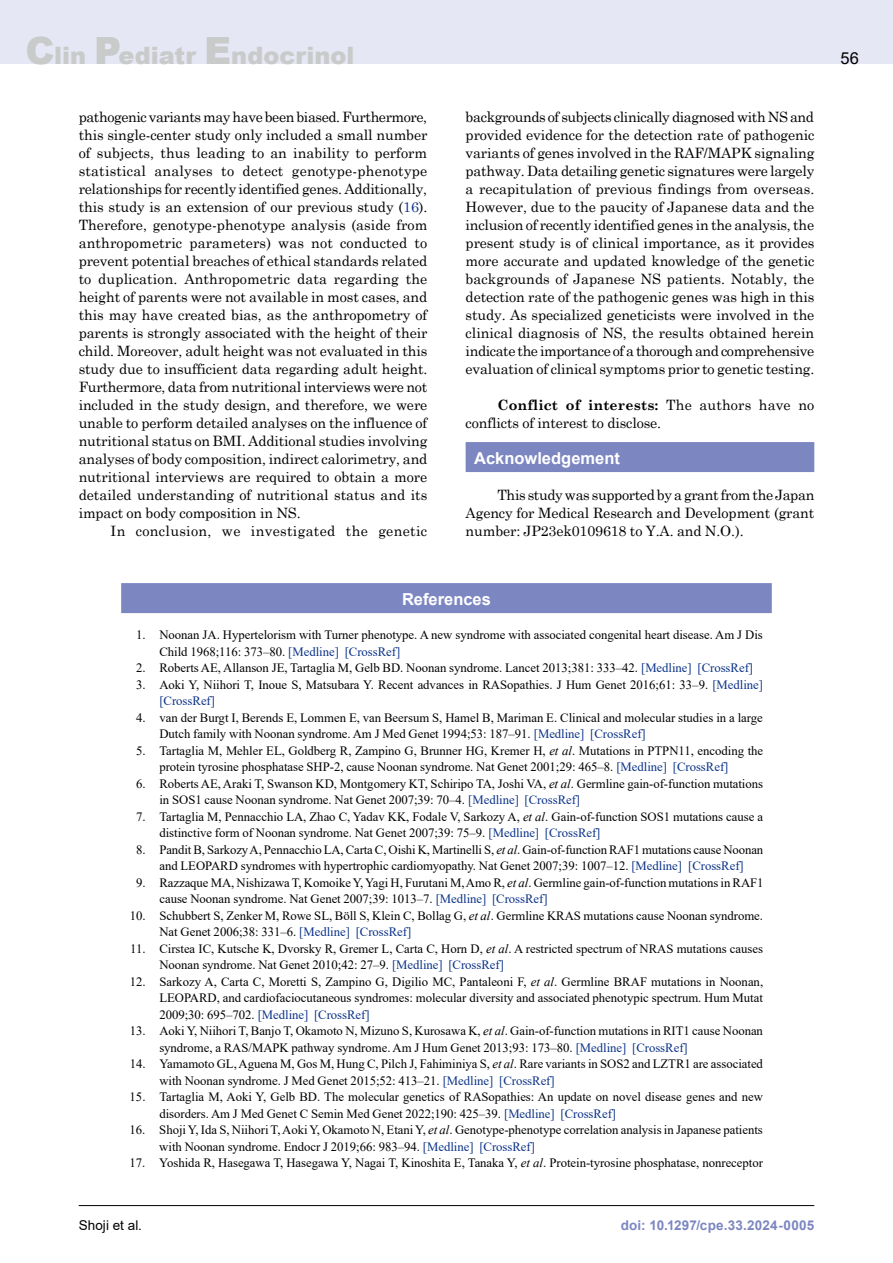
<style>
.page{position:relative;width:893px;height:1263px;background:#fff}
.page>*{position:absolute;margin:0;border:0;box-sizing:border-box;transform-origin:0 0}
.t1{font:900 24px "Arial";color:#c9caca}
.t2{font:700 16.5px "Arial";color:#fff}
.t3{font:16.5px "Arial";color:#000}
.t4{font:14.25px/18px "Century Schoolbook";letter-spacing:-.01em;color:#000;text-align:justify}
.t5{font:14.25px "Century Schoolbook";letter-spacing:.02em;color:#000}
.t6{font:700 13.5px "Arial";letter-spacing:.015em;color:#7c86c1}
.t7{font:13.5px "Arial";letter-spacing:.005em;color:#000}
.t8{font:12.75px/16.5px "Times New Roman";letter-spacing:-.005em;color:#000}
.s1{font-size:37.5px}
.s2{color:#0c3388}
.s3{font-weight:700}
.s4{font-style:italic}
</style>
<div class="page">
<div style="left:0;top:0;width:893px;height:64px;background:#e6e7f4"></div>
<hr style="left:79px;top:1205px;width:735px;height:1px;background:#000">
<div style="left:466px;top:442px;width:348px;height:30px;background:#7c86c1"></div>
<div style="left:121px;top:583px;width:651px;height:30px;background:#7c86c1"></div>
<h1 class="t1" style="left:26px;top:38px;width:330px"><span class="s1">C</span>lin <span class="s1">P</span>ediatr <span class="s1">E</span>ndocrinol</h1>
<p class="t4" style="left:79px;top:106px;width:350px">pathogenic variants may have been biased. Furthermore, this single-center study only included a small number of subjects, thus leading to an inability to perform statistical analyses to detect genotype-phenotype relationships for recently identified genes. Additionally, this study is an extension of our previous study (<span class="s2">16</span>).<br>Therefore, genotype-phenotype analysis (aside from anthropometric parameters) was not conducted to prevent potential breaches of ethical standards related to duplication. Anthropometric data regarding the height of parents were not available in most cases, and this may have created bias, as the anthropometry of parents is strongly associated with the height of their child. Moreover, adult height was not evaluated in this study due to insufficient data regarding adult height.<br>Furthermore, data from nutritional interviews were not included in the study design, and therefore, we were unable to perform detailed analyses on the influence of nutritional status on BMI. Additional studies involving analyses of body composition, indirect calorimetry, and nutritional interviews are required to obtain a more detailed understanding of nutritional status and its impact on body composition in NS.</p>
<p class="t5" style="left:111px;top:518px;width:318px">In conclusion, we investigated the genetic</p>
<p class="t4" style="left:466px;top:106px;width:350px">backgrounds of subjects clinically diagnosed with NS and provided evidence for the detection rate of pathogenic variants of genes involved in the RAF/MAPK signaling pathway. Data detailing genetic signatures were largely a recapitulation of previous findings from overseas.<br>However, due to the paucity of Japanese data and the inclusion of recently identified genes in the analysis, the present study is of clinical importance, as it provides more accurate and updated knowledge of the genetic backgrounds of Japanese NS patients. Notably, the detection rate of the pathogenic genes was high in this study. As specialized geneticists were involved in the clinical diagnosis of NS, the results obtained herein indicate the importance of a thorough and comprehensive evaluation of clinical symptoms prior to genetic testing.</p>
<p class="t4" style="left:466px;top:394px;width:350px;text-indent:32px"><span class="s3">Conflict of interests:</span> The authors have no conflicts of interest to disclose.</p>
<p class="t2" style="left:474px;top:446px;width:147px">Acknowledgement</p>
<p class="t4" style="left:466px;top:484px;width:350px;text-indent:32px">This study was supported by a grant from the Japan Agency for Medical Research and Development (grant number: JP23ek0109618 to Y.A. and N.O.).</p>
<p class="t2" style="left:402px;top:587px;width:90px">References</p>
<p class="t8" style="left:159px;top:626px;width:605px;text-indent:-23px">1. Noonan JA. Hypertelorism with Turner phenotype. A new syndrome with associated congenital heart disease. Am J Dis<br>Child 1968;116: 373–80. <span class="s2">[Medline] [CrossRef]</span></p>
<p class="t8" style="left:136px;top:659px;width:618px">2. Roberts AE, Allanson JE, Tartaglia M, Gelb BD. Noonan syndrome. Lancet 2013;381: 333–42. <span class="s2">[Medline] [CrossRef]</span></p>
<p class="t8" style="left:159px;top:676px;width:605px;text-indent:-23px">3. Aoki Y, Niihori T, Inoue S, Matsubara Y. Recent advances in RASopathies. J Hum Genet 2016;61: 33–9. <span class="s2">[Medline] [CrossRef]</span></p>
<p class="t8" style="left:159px;top:709px;width:605px;text-indent:-23px">4. van der Burgt I, Berends E, Lommen E, van Beersum S, Hamel B, Mariman E. Clinical and molecular studies in a large<br>Dutch family with Noonan syndrome. Am J Med Genet 1994;53: 187–91. <span class="s2">[Medline] [CrossRef]</span></p>
<p class="t8" style="left:159px;top:742px;width:605px;text-indent:-23px">5. Tartaglia M, Mehler EL, Goldberg R, Zampino G, Brunner HG, Kremer H, <span class="s4">et al</span>. Mutations in PTPN11, encoding the protein tyrosine phosphatase SHP-2, cause Noonan syndrome. Nat Genet 2001;29: 465–8. <span class="s2">[Medline] [CrossRef]</span></p>
<p class="t8" style="left:159px;top:775px;width:605px;text-indent:-23px">6. Roberts AE, Araki T, Swanson KD, Montgomery KT, Schiripo TA, Joshi VA, <span class="s4">et al</span>. Germline gain-of-function mutations in SOS1 cause Noonan syndrome. Nat Genet 2007;39: 70–4. <span class="s2">[Medline] [CrossRef]</span></p>
<p class="t8" style="left:159px;top:808px;width:605px;text-indent:-23px">7. Tartaglia M, Pennacchio LA, Zhao C, Yadav KK, Fodale V, Sarkozy A, <span class="s4">et al</span>. Gain-of-function SOS1 mutations cause a distinctive form of Noonan syndrome. Nat Genet 2007;39: 75–9. <span class="s2">[Medline] [CrossRef]</span></p>
<p class="t8" style="left:136px;top:841px;width:629px;text-align:center">8. Pandit B, Sarkozy A, Pennacchio LA, Carta C, Oishi K, Martinelli S, <span class="s4">et al</span>. Gain-of-function RAF1 mutations cause Noonan and LEOPARD syndromes with hypertrophic cardiomyopathy. Nat Genet 2007;39: 1007–12. <span class="s2">[Medline] [CrossRef]</span></p>
<p class="t8" style="left:159px;top:874px;width:606px;text-indent:-23px">9. Razzaque MA, Nishizawa T, Komoike Y, Yagi H, Furutani M, Amo R, <span class="s4">et al</span>. Germline gain-of-function mutations in RAF1 cause Noonan syndrome. Nat Genet 2007;39: 1013–7. <span class="s2">[Medline] [CrossRef]</span></p>
<p class="t8" style="left:159px;top:907px;width:605px;text-indent:-30px">10. Schubbert S, Zenker M, Rowe SL, Böll S, Klein C, Bollag G, <span class="s4">et al</span>. Germline KRAS mutations cause Noonan syndrome.<br>Nat Genet 2006;38: 331–6. <span class="s2">[Medline] [CrossRef]</span></p>
<p class="t8" style="left:159px;top:940px;width:605px;text-indent:-29px">11. Cirstea IC, Kutsche K, Dvorsky R, Gremer L, Carta C, Horn D, <span class="s4">et al</span>. A restricted spectrum of NRAS mutations causes<br>Noonan syndrome. Nat Genet 2010;42: 27–9. <span class="s2">[Medline] [CrossRef]</span></p>
<p class="t8" style="left:159px;top:973px;width:605px;text-align:justify;text-indent:-30px">12. Sarkozy A, Carta C, Moretti S, Zampino G, Digilio MC, Pantaleoni F, <span class="s4">et al</span>. Germline BRAF mutations in Noonan, LEOPARD, and cardiofaciocutaneous syndromes: molecular diversity and associated phenotypic spectrum. Hum Mutat 2009;30: 695–702. <span class="s2">[Medline] [CrossRef]</span></p>
<p class="t8" style="left:159px;top:1022px;width:605px;text-indent:-30px">13. Aoki Y, Niihori T, Banjo T, Okamoto N, Mizuno S, Kurosawa K, <span class="s4">et al</span>. Gain-of-function mutations in RIT1 cause Noonan syndrome, a RAS/MAPK pathway syndrome. Am J Hum Genet 2013;93: 173–80. <span class="s2">[Medline] [CrossRef]</span></p>
<p class="t8" style="left:159px;top:1055px;width:605px;text-indent:-30px">14. Yamamoto GL, Aguena M, Gos M, Hung C, Pilch J, Fahiminiya S, <span class="s4">et al</span>. Rare variants in SOS2 and LZTR1 are associated with Noonan syndrome. J Med Genet 2015;52: 413–21. <span class="s2">[Medline] [CrossRef]</span></p>
<p class="t8" style="left:159px;top:1088px;width:605px;text-indent:-30px">15. Tartaglia M, Aoki Y, Gelb BD. The molecular genetics of RASopathies: An update on novel disease genes and new disorders. Am J Med Genet C Semin Med Genet 2022;190: 425–39. <span class="s2">[Medline] [CrossRef]</span></p>
<p class="t8" style="left:159px;top:1121px;width:605px;text-indent:-30px">16. Shoji Y, Ida S, Niihori T, Aoki Y, Okamoto N, Etani Y, <span class="s4">et al</span>. Genotype-phenotype correlation analysis in Japanese patients with Noonan syndrome. Endocr J 2019;66: 983–94. <span class="s2">[Medline] [CrossRef]</span></p>
<p class="t8" style="left:130px;top:1154px;width:635px">17. Yoshida R, Hasegawa T, Hasegawa Y, Nagai T, Kinoshita E, Tanaka Y, <span class="s4">et al</span>. Protein-tyrosine phosphatase, nonreceptor</p>
<p class="t7" style="left:79px;top:1216px;width:65px">Shoji et al.</p>
<p class="t6" style="left:621px;top:1216px;width:195px">doi: 10.1297/cpe.33.2024-0005</p>
<p class="t3" style="left:840px;top:47px;width:20px">56</p>
</div>
